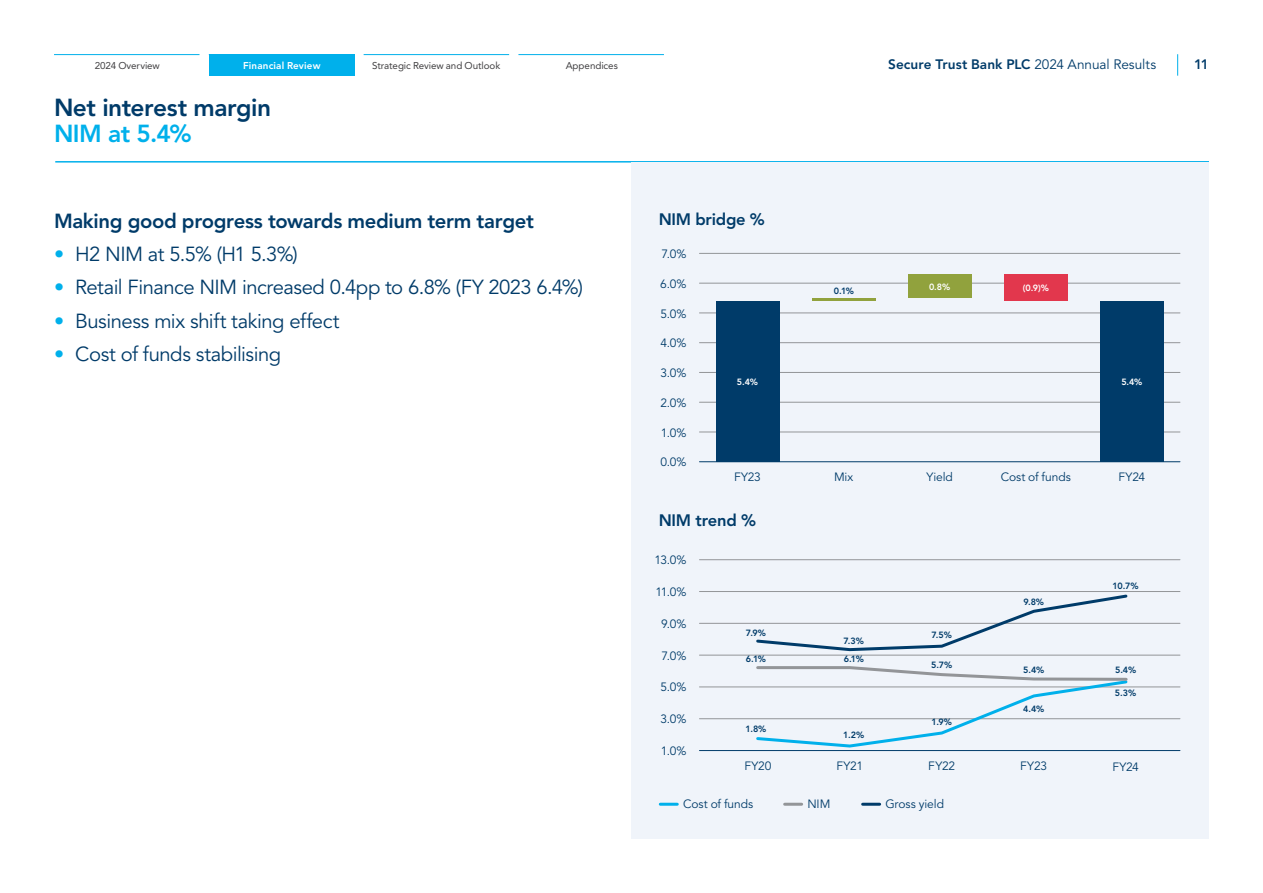
<style>
.page{position:relative;width:1263px;height:893px;background:#fff}
.page>*{position:absolute;margin:0;border:0;box-sizing:border-box;transform-origin:0 0}
.t1{font:800 24.45px "Avenir LT Std";letter-spacing:-.02em;color:#003b69}
.t2{font:800 24.45px "Avenir LT Std";color:#00b0eb}
.t3{font:20.25px "Avenir LT Std";letter-spacing:-.025em;color:#003b69}
.t4{font:800 20.25px "Avenir LT Std";letter-spacing:-.015em;color:#003b69}
.t5{font:800 16.5px "Avenir LT Std";letter-spacing:-.015em;color:#003b69}
.t6{font:800 13.65px "Avenir LT Std";letter-spacing:.005em;color:#003b69}
.t7{font:12px "Avenir LT Std";letter-spacing:-.005em;color:#003b69}
.t8{font:9.9px "Avenir LT Std";letter-spacing:-.005em;color:#414042}
.t9{font:800 9.9px "Avenir LT Std";letter-spacing:.015em;color:#fff}
.t10{font:800 9px "Avenir LT Std";color:#003b69}
.t11{font:800 9px "Avenir LT Std";color:#fff}
.s1{font-weight:400}
.s2{color:#00b0eb}
</style>
<div class="page">
<div style="left:209px;top:55px;width:145px;height:21px;background:#00b0eb"></div>
<svg style="left:1177px;top:54px;width:1px;height:22px"></svg>
<hr style="left:209px;top:54px;width:145px;height:1px;background:#00b0eb">
<hr style="left:364px;top:54px;width:145px;height:1px;background:#00b0eb">
<hr style="left:518px;top:54px;width:146px;height:1px;background:#00b0eb">
<hr style="left:54px;top:54px;width:145px;height:1px;background:#00b0eb">
<hr style="left:55px;top:161px;width:1154px;height:2px;background:#00b0eb">
<div style="left:631px;top:163px;width:578px;height:676px;background:#f0f4fa"></div>
<hr style="left:699px;top:461px;width:481px;height:1px;background:#003b69">
<hr style="left:699px;top:750px;width:481px;height:1px;background:#003b69">
<hr style="left:699px;top:342px;width:481px;height:1px;background:#939598">
<hr style="left:699px;top:623px;width:481px;height:1px;background:#939598">
<hr style="left:699px;top:432px;width:481px;height:1px;background:#939598">
<hr style="left:699px;top:718px;width:481px;height:1px;background:#939598">
<hr style="left:699px;top:313px;width:481px;height:1px;background:#939598">
<hr style="left:699px;top:591px;width:481px;height:1px;background:#939598">
<hr style="left:699px;top:402px;width:481px;height:1px;background:#939598">
<hr style="left:699px;top:687px;width:481px;height:1px;background:#939598">
<hr style="left:699px;top:283px;width:481px;height:1px;background:#939598">
<hr style="left:699px;top:559px;width:481px;height:1px;background:#939598">
<hr style="left:699px;top:372px;width:481px;height:1px;background:#939598">
<hr style="left:699px;top:655px;width:481px;height:1px;background:#939598">
<hr style="left:699px;top:253px;width:481px;height:1px;background:#939598">
<div style="left:716px;top:301px;width:63px;height:161px;background:#003b69"></div>
<hr style="left:812px;top:298px;width:63px;height:3px;background:#91a23d">
<div style="left:908px;top:274px;width:63px;height:24px;background:#91a23d"></div>
<div style="left:1004px;top:274px;width:63px;height:27px;background:#e2374d"></div>
<div style="left:1100px;top:301px;width:64px;height:161px;background:#003b69"></div>
<svg style="left:754px;top:594px;width:375px;height:58px"></svg>
<svg style="left:754px;top:666px;width:375px;height:82px"></svg>
<hr style="left:863px;top:803px;width:17px;height:3px;background:#003b69">
<hr style="left:660px;top:803px;width:17px;height:3px;background:#00b0eb">
<hr style="left:785px;top:803px;width:17px;height:3px;background:#939598">
<p class="t8" style="left:95px;top:60px;width:66px">2024 Overview</p>
<p class="t9" style="left:243px;top:60px;width:79px">Financial Review</p>
<p class="t8" style="left:372px;top:60px;width:130px">Strategic Review and Outlook</p>
<p class="t8" style="left:566px;top:60px;width:54px">Appendices</p>
<p class="t6" style="left:888px;top:56px;width:269px">Secure Trust Bank PLC <span class="s1">2024 Annual Results</span></p>
<h4 class="t6" style="left:1194px;top:56px;width:16px">11</h4>
<p class="t1" style="left:54px;top:93px;width:219px">Net interest margin</p>
<p class="t2" style="left:54px;top:119px;width:139px">NIM at 5.4%</p>
<p class="t4" style="left:54px;top:209px;width:481px">Making good progress towards medium term target</p>
<p class="t3" style="left:54px;top:243px;width:245px"><span class="s2">•</span> H2 NIM at 5.5% (H1 5.3%)</p>
<p class="t3" style="left:54px;top:276px;width:530px"><span class="s2">•</span> Retail Finance NIM increased 0.4pp to 6.8% (FY 2023 6.4%)</p>
<p class="t3" style="left:54px;top:309px;width:287px"><span class="s2">•</span> Business mix shift taking effect</p>
<p class="t3" style="left:54px;top:342px;width:229px"><span class="s2">•</span> Cost of funds stabilising</p>
<h3 class="t5" style="left:659px;top:210px;width:108px">NIM bridge %</h3>
<p class="t7" style="left:662px;top:247px;width:26px">7.0%</p>
<p class="t7" style="left:660px;top:277px;width:28px">6.0%</p>
<p class="t7" style="left:660px;top:307px;width:28px">5.0%</p>
<p class="t7" style="left:660px;top:336px;width:28px">4.0%</p>
<p class="t7" style="left:660px;top:366px;width:28px">3.0%</p>
<p class="t7" style="left:660px;top:395px;width:28px">2.0%</p>
<p class="t7" style="left:661px;top:426px;width:27px">1.0%</p>
<p class="t7" style="left:660px;top:455px;width:28px">0.0%</p>
<h6 class="t11" style="left:737px;top:377px;width:23px">5.4%</h6>
<p class="t7" style="left:734px;top:470px;width:28px">FY23</p>
<h3 class="t5" style="left:659px;top:511px;width:99px">NIM trend %</h3>
<p class="t7" style="left:654px;top:553px;width:33px">13.0%</p>
<p class="t7" style="left:655px;top:585px;width:33px">11.0%</p>
<p class="t7" style="left:661px;top:616px;width:27px">9.0%</p>
<p class="t7" style="left:662px;top:648px;width:26px">7.0%</p>
<p class="t7" style="left:660px;top:680px;width:28px">5.0%</p>
<p class="t7" style="left:660px;top:712px;width:28px">3.0%</p>
<p class="t7" style="left:661px;top:744px;width:27px">1.0%</p>
<h6 class="t10" style="left:746px;top:627px;width:22px">7.9%</h6>
<h6 class="t10" style="left:746px;top:654px;width:22px">6.1%</h6>
<h6 class="t10" style="left:746px;top:723px;width:22px">1.8%</h6>
<h6 class="t10" style="left:834px;top:286px;width:22px">0.1%</h6>
<h6 class="t11" style="left:929px;top:281px;width:23px">0.8%</h6>
<h6 class="t11" style="left:1023px;top:283px;width:27px">(0.9)%</h6>
<h6 class="t11" style="left:1121px;top:377px;width:23px">5.4%</h6>
<p class="t7" style="left:834px;top:470px;width:21px">Mix</p>
<p class="t7" style="left:926px;top:470px;width:28px">Yield</p>
<p class="t7" style="left:1001px;top:470px;width:72px">Cost of funds</p>
<p class="t7" style="left:1118px;top:470px;width:28px">FY24</p>
<h6 class="t10" style="left:843px;top:636px;width:22px">7.3%</h6>
<h6 class="t10" style="left:844px;top:654px;width:22px">6.1%</h6>
<p class="t10" style="left:843px;top:730px;width:23px">1.2%</p>
<h6 class="t10" style="left:931px;top:630px;width:22px">7.5%</h6>
<p class="t10" style="left:931px;top:660px;width:23px">5.7%</p>
<p class="t10" style="left:931px;top:717px;width:22px">1.9%</p>
<h6 class="t10" style="left:1023px;top:597px;width:22px">9.8%</h6>
<p class="t10" style="left:1023px;top:664px;width:23px">5.4%</p>
<p class="t10" style="left:1023px;top:703px;width:23px">4.4%</p>
<h6 class="t10" style="left:1112px;top:580px;width:28px">10.7%</h6>
<h6 class="t10" style="left:1115px;top:664px;width:23px">5.4%</h6>
<p class="t10" style="left:1115px;top:688px;width:23px">5.3%</p>
<p class="t7" style="left:744px;top:759px;width:28px">FY20</p>
<p class="t7" style="left:836px;top:759px;width:28px">FY21</p>
<p class="t7" style="left:928px;top:759px;width:28px">FY22</p>
<p class="t7" style="left:1020px;top:759px;width:28px">FY23</p>
<p class="t7" style="left:1112px;top:760px;width:28px">FY24</p>
<p class="t7" style="left:683px;top:797px;width:72px">Cost of funds</p>
<p class="t7" style="left:807px;top:797px;width:24px">NIM</p>
<p class="t7" style="left:885px;top:797px;width:60px">Gross yield</p>
</div>
